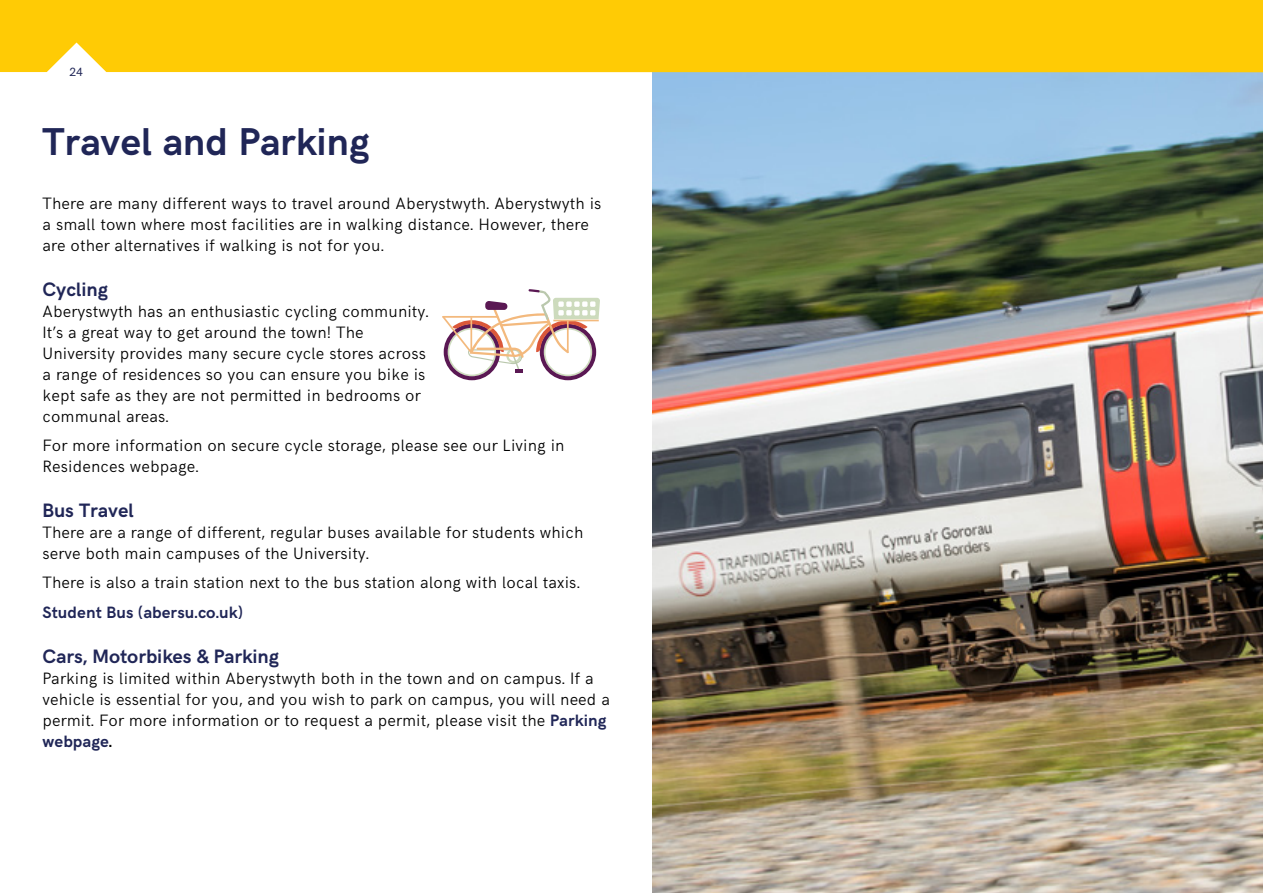
<style>
.page{position:relative;width:1263px;height:893px;background:#fff}
.page>*{position:absolute;margin:0;border:0;box-sizing:border-box;transform-origin:0 0}
.t1{font:700 39px "HK Grotesk";color:#202657}
.t2{font:700 19.5px "HK Grotesk";color:#202657}
.t3{font:300 16.5px/21px "HK Grotesk";letter-spacing:.01em;color:#000}
.t4{font:700 16.5px "HK Grotesk";letter-spacing:.01em;color:#202657}
.t5{font:12px "HK Grotesk";color:#202657}
.s1{font-weight:700;color:#202657}
.s2{font-weight:700}
</style>
<div class="page">
<img style="left:653px;top:72px;width:610px;height:821px">
<svg style="left:442px;top:289px;width:158px;height:91px"></svg>
<div style="left:0;top:0;width:1263px;height:72px;background:#ffcb05"></div>
<p class="t5" style="left:69px;top:63px;width:15px">24</p>
<h1 class="t1" style="left:43px;top:112px;width:328px">Travel and Parking</h1>
<p class="t3" style="left:43px;top:191px;width:560px">There are many different ways to travel around Aberystwyth. Aberystwyth is a small town where most facilities are in walking distance. However, there are other alternatives if walking is not for you.</p>
<p class="t2" style="left:43px;top:274px;width:67px">Cycling</p>
<p class="t3" style="left:43px;top:299px;width:388px">Aberystwyth has an enthusiastic cycling community.<br>It’s a great way to get around the town! The University provides many secure cycle stores across a range of residences so you can ensure you bike is kept safe as they are not permitted in bedrooms or communal areas.</p>
<p class="t3" style="left:43px;top:434px;width:523px">For more information on secure cycle storage, please see our Living in<br>Residences webpage.</p>
<p class="t2" style="left:43px;top:496px;width:93px">Bus Travel</p>
<p class="t3" style="left:43px;top:520px;width:542px">There are a range of different, regular buses available for students which serve both main campuses of the University.</p>
<p class="t3" style="left:43px;top:571px;width:539px">There is also a train station next to the bus station along with local taxis.</p>
<p class="t4" style="left:43px;top:600px;width:202px">Student Bus (abersu.co.uk)</p>
<p class="t2" style="left:43px;top:641px;width:238px">Cars, Motorbikes &amp; Parking</p>
<p class="t3" style="left:43px;top:666px;width:569px">Parking is limited within Aberystwyth both in the town and on campus. If a vehicle is essential for you, and you wish to park on campus, you will need a permit. For more information or to request a permit, please visit the <span class="s1">Parking webpage</span><span class="s2">.</span></p>
</div>
